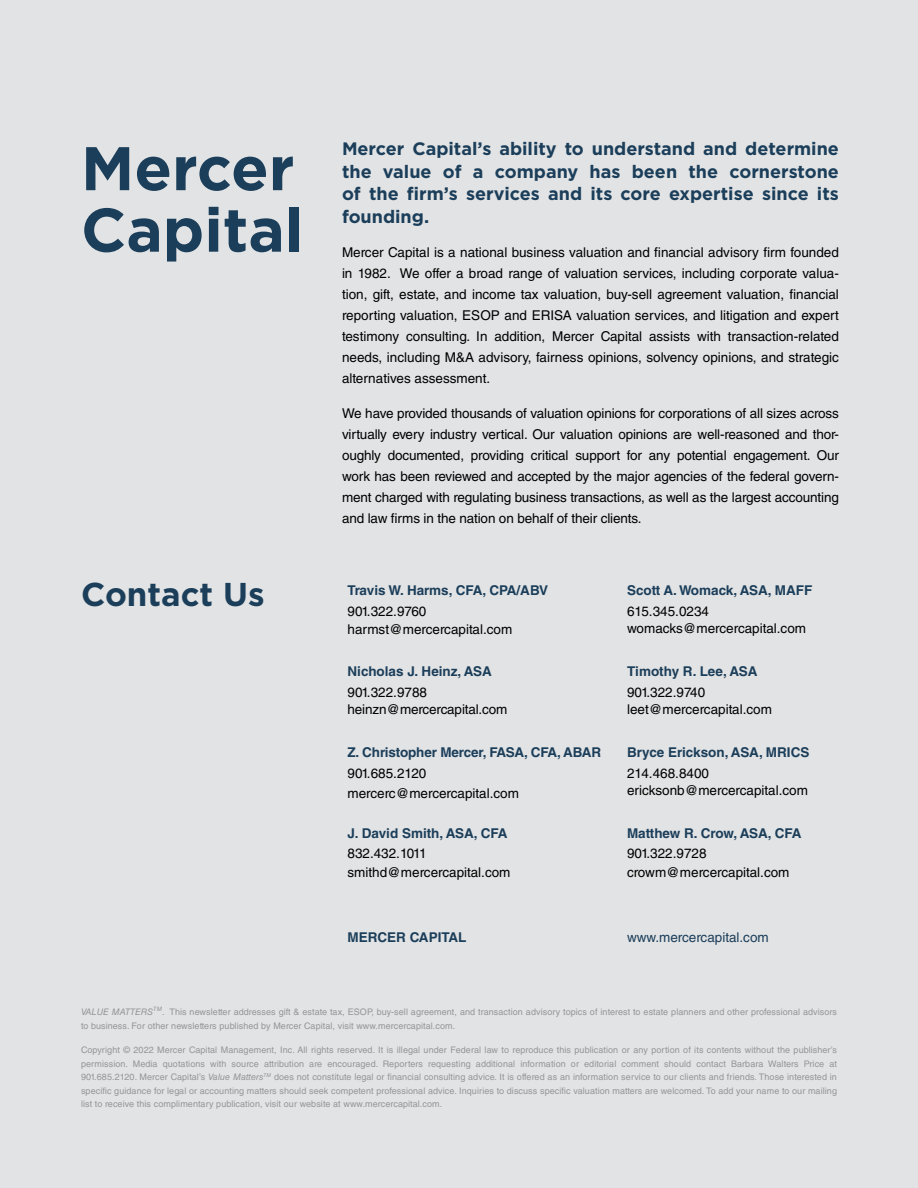
<style>
.page{position:relative;width:918px;height:1188px;background:#e2e3e4}
.page>*{position:absolute;margin:0;border:0;box-sizing:border-box;transform-origin:0 0}
.t1{font:700 61.5px/61.5px "Gotham";color:#1b3e5a}
.t2{font:700 33px "Gotham";color:#1b3e5a}
.t3{font:700 18px/22.5px "Gotham";color:#1b3e5a;text-align:justify}
.t4{font:13.5px/21px "Helvetica LT Std";color:#000}
.t5{font:700 13.5px "Helvetica LT Std";color:#1b3e5a}
.t6{font:13.5px "Helvetica LT Std";color:#1b3e5a}
.t7{font:9px/13.5px "Helvetica LT Std";letter-spacing:.01em;color:#939598;text-align:justify}
.t8{font:italic 9px "Helvetica LT Std";letter-spacing:.01em;color:#939598}
.t9{font:italic 6px "Helvetica LT Std";color:#939598}
.s1{font-style:italic}
</style>
<div class="page">
<h1 class="t1" style="left:81px;top:137px;width:224px">Mercer<br>Capital</h1>
<h2 class="t2" style="left:81px;top:573px;width:185px">Contact Us</h2>
<h3 class="t3" style="left:342px;top:138px;width:498px">Mercer Capital’s ability to understand and determine the value of a company has been the cornerstone of the firm’s services and its core expertise since its founding.</h3>
<p class="t4" style="left:342px;top:242px;width:499px;text-align:justify">Mercer Capital is a national business valuation and financial advisory firm founded in 1982. We offer a broad range of valuation services, including corporate valua&shy;tion, gift, estate, and income tax valuation, buy-sell agreement valuation, financial reporting valuation, ESOP and ERISA valuation services, and litigation and expert testimony consulting. In addition, Mercer Capital assists with transaction-related needs, including M&amp;A advisory, fairness opinions, solvency opinions, and strategic alternatives assessment.</p>
<p class="t4" style="left:342px;top:403px;width:499px;text-align:justify">We have provided thousands of valuation opinions for corporations of all sizes across virtually every industry vertical. Our valuation opinions are well-reasoned and thor&shy;oughly documented, providing critical support for any potential engagement. Our work has been reviewed and accepted by the major agencies of the federal govern&shy;ment charged with regulating business transactions, as well as the largest accounting and law firms in the nation on behalf of their clients.</p>
<p class="t5" style="left:348px;top:582px;width:202px">Travis W. Harms, CFA, CPA/ABV</p>
<p class="t4" style="left:348px;top:603px;width:166px;line-height:18px">901.322.9760 harmst@mercercapital.com</p>
<p class="t5" style="left:348px;top:663px;width:146px">Nicholas J. Heinz, ASA</p>
<p class="t4" style="left:348px;top:684px;width:161px;line-height:16.5px">901.322.9788 heinzn@mercercapital.com</p>
<p class="t5" style="left:348px;top:744px;width:255px">Z. Christopher Mercer, FASA, CFA, ABAR</p>
<p class="t4" style="left:348px;top:764px;width:173px;line-height:19.5px">901.685.2120 mercerc@mercercapital.com</p>
<p class="t5" style="left:348px;top:825px;width:161px">J. David Smith, ASA, CFA</p>
<p class="t4" style="left:348px;top:843px;width:165px;line-height:19.5px">832.432.1011 smithd@mercercapital.com</p>
<p class="t5" style="left:627px;top:582px;width:187px">Scott A. Womack, ASA, MAFF</p>
<p class="t4" style="left:627px;top:603px;width:181px;line-height:16.5px">615.345.0234 womacks@mercercapital.com</p>
<p class="t5" style="left:627px;top:663px;width:132px">Timothy R. Lee, ASA</p>
<p class="t4" style="left:627px;top:684px;width:147px;line-height:16.5px">901.322.9740 leet@mercercapital.com</p>
<p class="t5" style="left:627px;top:744px;width:184px">Bryce Erickson, ASA, MRICS</p>
<p class="t4" style="left:627px;top:765px;width:182px;line-height:16.5px">214.468.8400 ericksonb@mercercapital.com</p>
<p class="t5" style="left:627px;top:825px;width:176px">Matthew R. Crow, ASA, CFA</p>
<p class="t4" style="left:627px;top:843px;width:164px;line-height:19.5px">901.322.9728 crowm@mercercapital.com</p>
<p class="t5" style="left:348px;top:929px;width:120px">MERCER CAPITAL</p>
<p class="t6" style="left:627px;top:930px;width:143px">www.mercercapital.com</p>
<p class="t9" style="left:153px;top:1005px;width:10px">TM</p>
<p class="t7" style="left:81px;top:1005px;width:758px;text-indent:81px">. This newsletter addresses gift &amp; estate tax, ESOP, buy-sell agreement, and transaction advisory topics of interest to estate planners and other professional advisors to business. For other newsletters published by Mercer Capital, visit www.mercercapital.com.</p>
<p class="t8" style="left:81px;top:1007px;width:74px">VALUE MATTERS</p>
<p class="t7" style="left:81px;top:1043px;width:758px">Copyright © 2022 Mercer Capital Management, Inc. All rights reserved. It is illegal under Federal law to reproduce this publication or any portion of its contents without the publisher’s permission. Media quotations with source attribution are encouraged. Reporters requesting additional information or editorial comment should contact Barbara Walters Price at 901.685.2120. Mercer Capital’s <span class="s1">Value Matters</span><sup>TM</sup> does not constitute legal or financial consulting advice. It is offered as an information service to our clients and friends. Those interested in specific guidance for legal or accounting matters should seek competent professional advice. Inquiries to discuss specific valuation matters are welcomed. To add your name to our mailing list to receive this complimentary publication, visit our website at www.mercercapital.com.</p>
</div>
